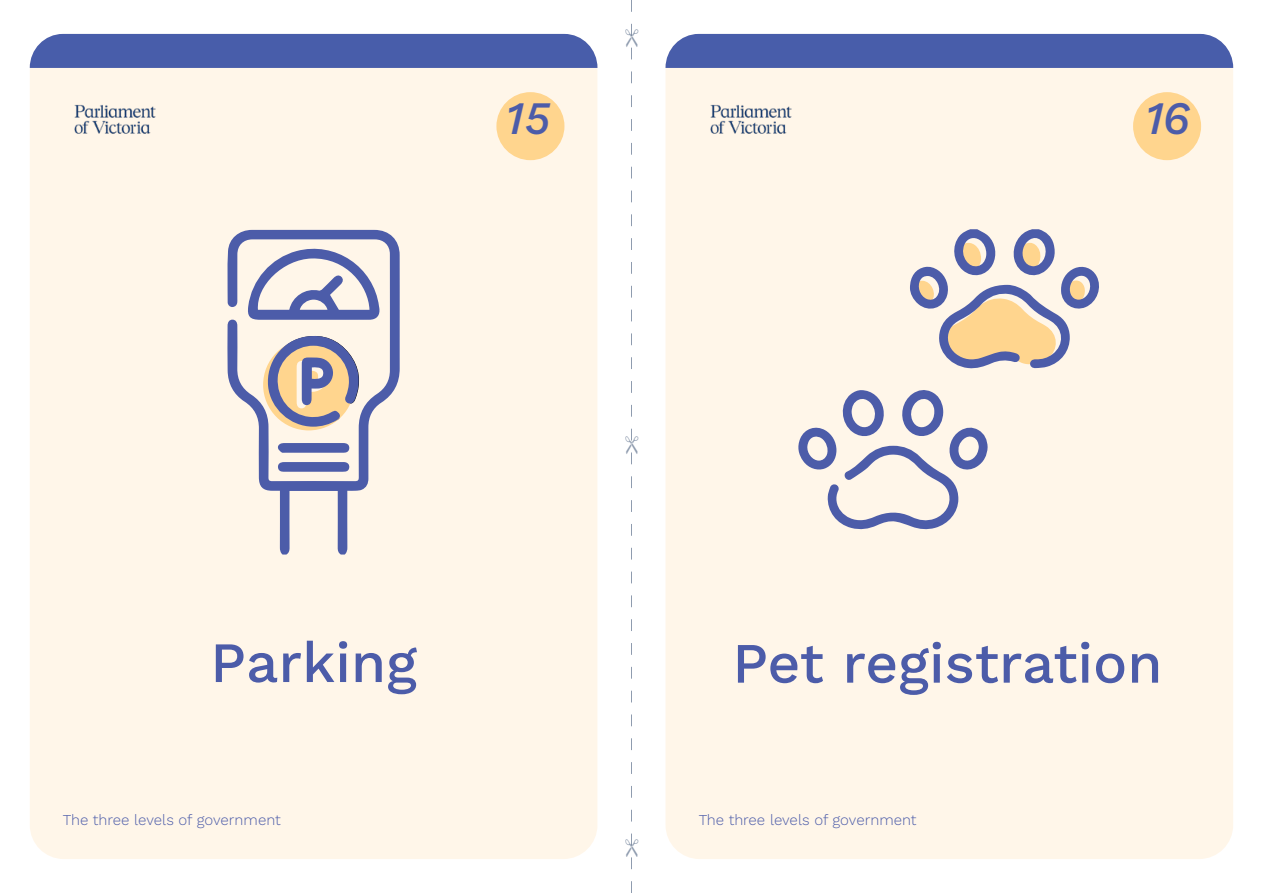
<style>
.page{position:relative;width:1263px;height:893px;background:#fff}
.page>*{position:absolute;margin:0;border:0;box-sizing:border-box;transform-origin:0 0}
.t1{font:500 57px "Work Sans";color:#4c5ca9}
.t2{font:italic 500 46.5px "Work Sans";color:#4c5ca9}
.t3{font:300 15px "Work Sans";color:#4c5ca9}
</style>
<div class="page">
<div style="left:30px;top:34px;width:567px;height:825px;background:#fff6e9;border-radius:34px"></div>
<div style="left:665px;top:34px;width:568px;height:825px;background:#fff6e9;border-radius:34px"></div>
<div style="left:30px;top:34px;width:567px;height:34px;background:#485daa"></div>
<div style="left:496px;top:92px;width:68px;height:68px;background:#ffd58e;border-radius:50%"></div>
<img style="left:74px;top:104px;width:82px;height:30px">
<div style="left:665px;top:34px;width:568px;height:34px;background:#485daa"></div>
<div style="left:1133px;top:92px;width:68px;height:68px;background:#ffd58e;border-radius:50%"></div>
<img style="left:710px;top:104px;width:82px;height:30px">
<svg style="left:227px;top:230px;width:173px;height:324px"></svg>
<svg style="left:247px;top:241px;width:133px;height:79px"></svg>
<svg style="left:277px;top:443px;width:72px;height:10px"></svg>
<svg style="left:278px;top:462px;width:71px;height:10px"></svg>
<svg style="left:263px;top:334px;width:99px;height:96px"></svg>
<svg style="left:910px;top:229px;width:189px;height:140px"></svg>
<svg style="left:799px;top:390px;width:188px;height:140px"></svg>
<svg style="left:631px;top:0;width:1px;height:893px"></svg>
<h2 class="t2" style="left:506px;top:83px;width:46px">15</h2>
<h2 class="t2" style="left:1145px;top:83px;width:46px">16</h2>
<h1 class="t1" style="left:210px;top:619px;width:208px">Parking</h1>
<p class="t3" style="left:63px;top:808px;width:219px">The three levels of government</p>
<h1 class="t1" style="left:732px;top:620px;width:432px">Pet registration</h1>
<p class="t3" style="left:699px;top:808px;width:219px">The three levels of government</p>
</div>
